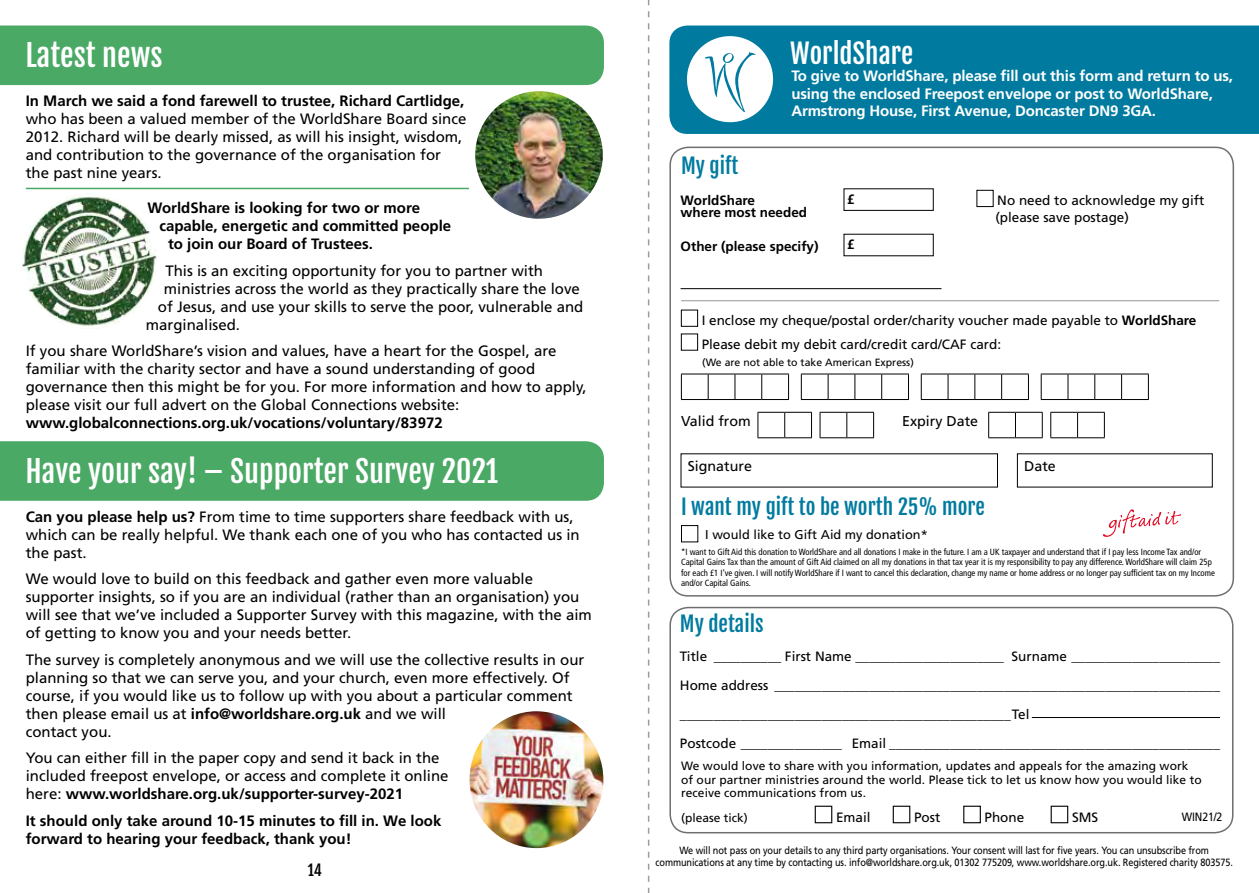
<style>
.page{position:relative;width:1259px;height:893px;background:#fff}
.page>*{position:absolute;margin:0;border:0;box-sizing:border-box;transform-origin:0 0}
.t1{font:30px "Fjalla One";color:#fff}
.t2{font:27px "Fjalla One";color:#fff}
.t3{font:21px "Fjalla One";color:#007b9f}
.t4{font:15px/18px "Frutiger";color:#000}
.t5{font:700 15px/18px "Frutiger";color:#000}
.t6{font:700 15px/17.2px "Frutiger LT Std";letter-spacing:-.01em;color:#fff}
.t7{font:15px "Fjalla One";color:#000}
.t8{font:14.25px "Frutiger LT Std";color:#000}
.t9{font:13.5px/28.8px "Frutiger LT Std";color:#000}
.t10{font:700 13.5px/12px "Frutiger LT Std";color:#000}
.t11{font:12.75px "Frutiger LT Std";color:#000}
.t12{font:12px/13.5px "Frutiger LT Std";letter-spacing:.005em;color:#000}
.t13{font:12px "Frutiger LT Std";letter-spacing:.005em;color:#000;scale:.87 1}
.t14{font:10.5px/12.1px "Frutiger LT Std";letter-spacing:-.01em;color:#000;text-align:center;scale:.87 1}
.t15{font:10.5px "Frutiger LT Std";letter-spacing:-.01em;color:#000}
.t16{font:condensed 9px/10.5px "Frutiger LT Std";color:#000}
.s1{font-weight:700}
</style>
<div class="page">
<div style="left:0;top:26px;width:604px;height:59px;background:#4ba966"></div>
<svg style="left:648px;top:0;width:1px;height:893px"></svg>
<div style="left:669px;top:26px;width:590px;height:108px;background:#007b9f"></div>
<div style="left:669px;top:147px;width:565px;height:450px;border:2px solid #706f6f;border-radius:18px"></div>
<svg style="left:681px;top:374px;width:108px;height:26px"></svg>
<svg style="left:801px;top:374px;width:108px;height:26px"></svg>
<svg style="left:921px;top:374px;width:108px;height:26px"></svg>
<svg style="left:1041px;top:374px;width:108px;height:26px"></svg>
<svg style="left:757px;top:412px;width:55px;height:26px"></svg>
<svg style="left:819px;top:412px;width:55px;height:26px"></svg>
<svg style="left:988px;top:412px;width:55px;height:26px"></svg>
<svg style="left:1050px;top:412px;width:55px;height:26px"></svg>
<div style="left:681px;top:310px;width:17px;height:17px;border:1px solid #000"></div>
<div style="left:681px;top:334px;width:17px;height:17px;border:1px solid #000"></div>
<hr style="left:681px;top:300px;width:538px;height:1px;background:#94949a">
<div style="left:669px;top:607px;width:564px;height:226px;border:2px solid #706f6f;border-radius:18px"></div>
<div style="left:814px;top:806px;width:18px;height:17px;border:1px solid #000"></div>
<div style="left:892px;top:806px;width:18px;height:17px;border:1px solid #000"></div>
<div style="left:963px;top:806px;width:18px;height:17px;border:1px solid #000"></div>
<div style="left:1050px;top:806px;width:18px;height:17px;border:1px solid #000"></div>
<hr style="left:1032px;top:717px;width:188px;height:1px;background:#000">
<div style="left:687px;top:36px;width:86px;height:86px;background:#fff;border-radius:50%"></div>
<svg style="left:705px;top:52px;width:51px;height:60px"></svg>
<div style="left:843px;top:188px;width:90px;height:23px;border:1px solid #000"></div>
<hr style="left:680px;top:288px;width:261px;height:1px;background:#000">
<div style="left:976px;top:190px;width:17px;height:17px;border:1px solid #000"></div>
<div style="left:681px;top:525px;width:17px;height:17px;border:1px solid #000"></div>
<svg style="left:1103px;top:509px;width:78px;height:28px"></svg>
<img style="left:475px;top:91px;width:128px;height:128px;border-radius:63px">
<img style="left:21px;top:193px;width:136px;height:136px;border-radius:68px">
<hr style="left:26px;top:188px;width:443px;height:1px;background:#4ba966">
<div style="left:0;top:441px;width:604px;height:60px;background:#4ba966"></div>
<img style="left:469px;top:711px;width:134px;height:137px">
<h1 class="t1" style="left:26px;top:37px;width:138px">Latest news</h1>
<p class="t5" style="left:26px;top:92px;width:440px">In March we said a fond farewell to trustee, Richard Cartlidge,</p>
<p class="t4" style="left:26px;top:110px;width:442px">who has been a valued member of the WorldShare Board since 2012. Richard will be dearly missed, as will his insight, wisdom, and contribution to the governance of the organisation for the past nine years.</p>
<p class="t5" style="left:147px;top:199px;width:274px">WorldShare is looking for two or more</p>
<p class="t5" style="left:159px;top:217px;width:293px">capable, energetic and committed people</p>
<p class="t5" style="left:168px;top:235px;width:207px">to join our Board of Trustees.</p>
<p class="t4" style="left:165px;top:261px;width:379px">This is an exciting opportunity for you to partner with</p>
<p class="t4" style="left:164px;top:279px;width:417px">ministries across the world as they practically share the love</p>
<p class="t4" style="left:158px;top:297px;width:427px">of Jesus, and use your skills to serve the poor, vulnerable and</p>
<p class="t4" style="left:146px;top:315px;width:96px">marginalised.</p>
<p class="t4" style="left:26px;top:342px;width:562px">If you share WorldShare’s vision and values, have a heart for the Gospel, are familiar with the charity sector and have a sound understanding of good governance then this might be for you. For more information and how to apply, please visit our full advert on the Global Connections website:</p>
<p class="t5" style="left:26px;top:414px;width:418px">www.globalconnections.org.uk/vocations/voluntary/83972</p>
<h1 class="t1" style="left:26px;top:452px;width:474px">Have your say! – Supporter Survey 2021</h1>
<p class="t4" style="left:26px;top:507px;width:555px"><span class="s1">Can you please help us?</span> From time to time supporters share feedback with us, which can be really helpful. We thank each one of you who has contacted us in the past.</p>
<p class="t4" style="left:26px;top:570px;width:567px">We would love to build on this feedback and gather even more valuable supporter insights, so if you are an individual (rather than an organisation) you will see that we’ve included a Supporter Survey with this magazine, with the aim of getting to know you and your needs better.</p>
<p class="t4" style="left:26px;top:650px;width:560px">The survey is completely anonymous and we will use the collective results in our planning so that we can serve you, and your church, even more effectively. Of course, if you would like us to follow up with you about a particular comment then please email us at <span class="s1">info@worldshare.org.uk</span> and we will<br>contact you.</p>
<p class="t4" style="left:26px;top:749px;width:424px">You can either fill in the paper copy and send it back in the included freepost envelope, or access and complete it online here: <span class="s1">www.worldshare.org.uk/supporter-survey-2021</span></p>
<p class="t5" style="left:26px;top:811px;width:417px">It should only take around 10-15 minutes to fill in. We look forward to hearing your feedback, thank you!</p>
<p class="t7" style="left:308px;top:861px;width:16px">14</p>
<h2 class="t2" style="left:790px;top:37px;width:125px">WorldShare</h2>
<h3 class="t3" style="left:681px;top:153px;width:59px">My gift</h3>
<p class="t6" style="left:791px;top:68px;width:443px">To give to WorldShare, please fill out this form and return to us, using the enclosed Freepost envelope or post to WorldShare,<br>Armstrong House, First Avenue, Doncaster DN9 3GA.</p>
<p class="t10" style="left:680px;top:194px;width:128px">WorldShare<br>where most needed</p>
<p class="t10" style="left:847px;top:193px;width:9px">£</p>
<p class="t10" style="left:680px;top:240px;width:140px">Other (please specify)</p>
<p class="t10" style="left:847px;top:239px;width:9px">£</p>
<p class="t9" style="left:995px;top:193px;width:210px;line-height:16.2px">No need to acknowledge my gift (please save postage)</p>
<p class="t9" style="left:701px;top:309px;width:496px;line-height:23.9px">I enclose my cheque/postal order/charity voucher made payable to <span class="s1">WorldShare<br></span>Please debit my debit card/credit card/CAF card:</p>
<p class="t15" style="left:702px;top:356px;width:213px">(We are not able to take American Express)</p>
<p class="t8" style="left:681px;top:412px;width:71px">Valid from</p>
<p class="t8" style="left:902px;top:412px;width:78px">Expiry Date</p>
<p class="t8" style="left:688px;top:458px;width:66px">Signature</p>
<p class="t8" style="left:1024px;top:458px;width:33px">Date</p>
<h3 class="t3" style="left:681px;top:494px;width:305px">I want my gift to be worth 25% more</h3>
<p class="t11" style="left:705px;top:527px;width:224px">I would like to Gift Aid my donation*</p>
<p class="t16" style="left:681px;top:546px;width:535px">*I want to Gift Aid this donation to WorldShare and all donations I make in the future. I am a UK taxpayer and understand that if I pay less Income Tax and/or Capital Gains Tax than the amount of Gift Aid claimed on all my donations in that tax year it is my responsibility to pay any difference. WorldShare will claim 25p for each £1 I’ve given. I will notify WorldShare if I want to cancel this declaration, change my name or home address or no longer pay sufficient tax on my Income and/or Capital Gains.</p>
<h3 class="t3" style="left:680px;top:611px;width:85px">My details</h3>
<p class="t9" style="left:680px;top:642px;width:542px">Title __________ First Name ______________________ Surname ______________________ Home address __________________________________________________________________ _________________________________________________Tel<br>Postcode _______________ Email _________________________________________________</p>
<p class="t12" style="left:681px;top:759px;width:522px">We would love to share with you information, updates and appeals for the amazing work of our partner ministries around the world. Please tick to let us know how you would like to receive communications from us.</p>
<p class="t12" style="left:681px;top:811px;width:68px">(please tick)</p>
<p class="t9" style="left:836px;top:803px;width:36px">Email</p>
<p class="t9" style="left:914px;top:803px;width:28px">Post</p>
<p class="t9" style="left:984px;top:803px;width:41px">Phone</p>
<p class="t9" style="left:1072px;top:803px;width:28px">SMS</p>
<p class="t14" style="left:655px;top:844px;width:665px">We will not pass on your details to any third party organisations. Your consent will last for five years. You can unsubscribe from communications at any time by contacting us. info@worldshare.org.uk, 01302 775209, www.worldshare.org.uk. Registered charity 803575.</p>
<p class="t13" style="left:1181px;top:810px;width:48px">WIN21/2</p>
</div>
